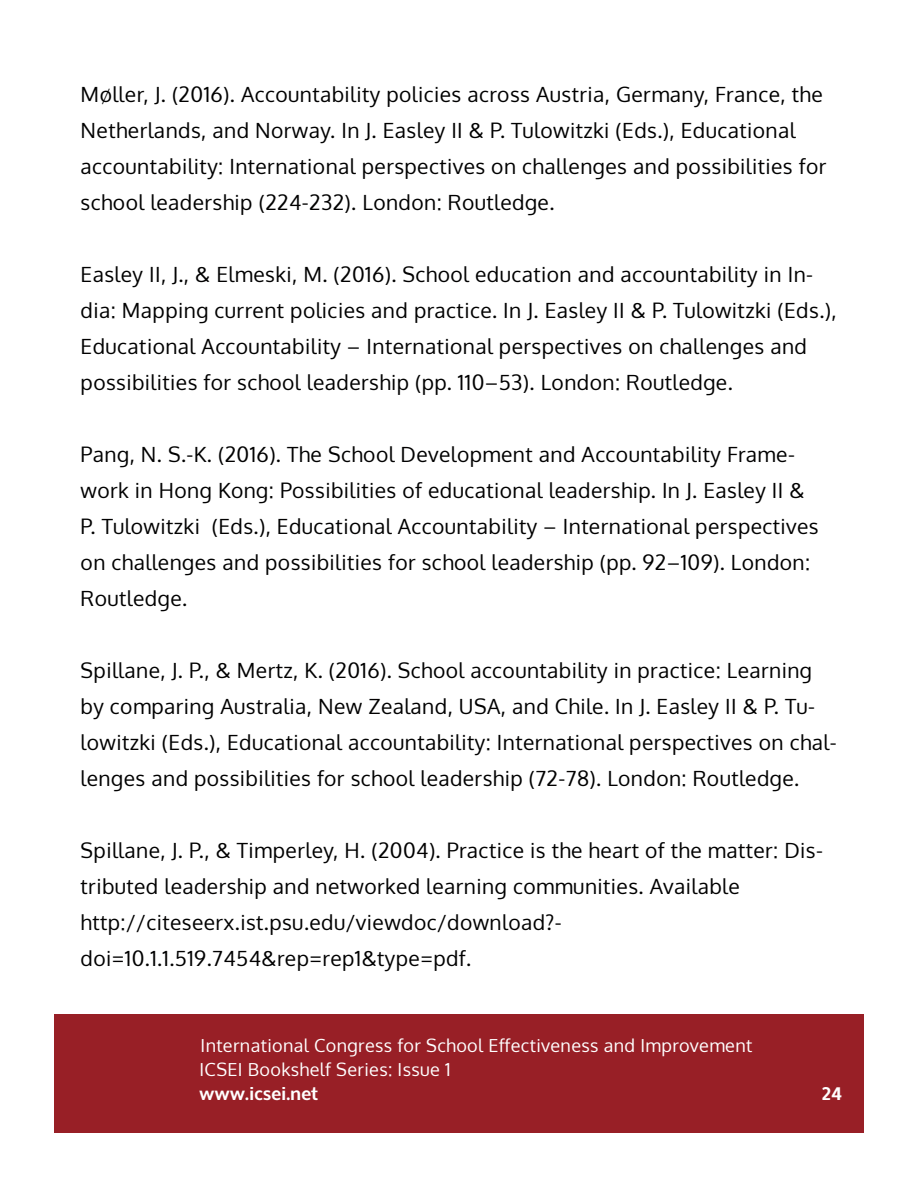
<style>
.page{position:relative;width:918px;height:1188px;background:#fff}
.page>*{position:absolute;margin:0;border:0;box-sizing:border-box;transform-origin:0 0}
.t1{font:21px/36px "Oxygen";letter-spacing:.02em;color:#010000}
.t2{font:18px/24px "Oxygen";letter-spacing:.02em;color:#fff}
.t3{font:700 18px "Oxygen";letter-spacing:.02em;color:#fff}
</style>
<div class="page">
<div style="left:54px;top:1014px;width:809px;height:119px;background:#981f26"></div>
<p class="t1" style="left:81px;top:76px;width:747px">Møller, J. (2016). Accountability policies across Austria, Germany, France, the Netherlands, and Norway. In J. Easley II &amp; P. Tulowitzki (Eds.), Educational accountability: International perspectives on challenges and possibilities for school leadership (224-232). London: Routledge.</p>
<p class="t1" style="left:81px;top:256px;width:758px">Easley II, J., &amp; Elmeski, M. (2016). School education and accountability in In&shy;dia: Mapping current policies and practice. In J. Easley II &amp; P. Tulowitzki (Eds.), Educational Accountability – International perspectives on challenges and possibilities for school leadership (pp. 110–53). London: Routledge.</p>
<p class="t1" style="left:81px;top:436px;width:740px">Pang, N. S.-K. (2016). The School Development and Accountability Frame&shy;work in Hong Kong: Possibilities of educational leadership. In J. Easley II &amp; P. Tulowitzki (Eds.), Educational Accountability – International perspectives on challenges and possibilities for school leadership (pp. 92–109). London:<br>Routledge.</p>
<p class="t1" style="left:81px;top:652px;width:758px">Spillane, J. P., &amp; Mertz, K. (2016). School accountability in practice: Learning by comparing Australia, New Zealand, USA, and Chile. In J. Easley II &amp; P. Tu&shy;lowitzki (Eds.), Educational accountability: International perspectives on chal&shy;lenges and possibilities for school leadership (72-78). London: Routledge.</p>
<p class="t1" style="left:81px;top:832px;width:744px">Spillane, J. P., &amp; Timperley, H. (2004). Practice is the heart of the matter: Dis&shy;tributed leadership and networked learning communities. Available http://citeseerx.ist.psu.edu/viewdoc/download?- doi=10.1.1.519.7454&amp;rep=rep1&amp;type=pdf.</p>
<p class="t2" style="left:200px;top:1033px;width:554px">International Congress for School Effectiveness and Improvement<br>ICSEI Bookshelf Series: Issue 1</p>
<p class="t3" style="left:200px;top:1082px;width:120px">www.icsei.net</p>
<p class="t3" style="left:822px;top:1082px;width:22px">24</p>
</div>
